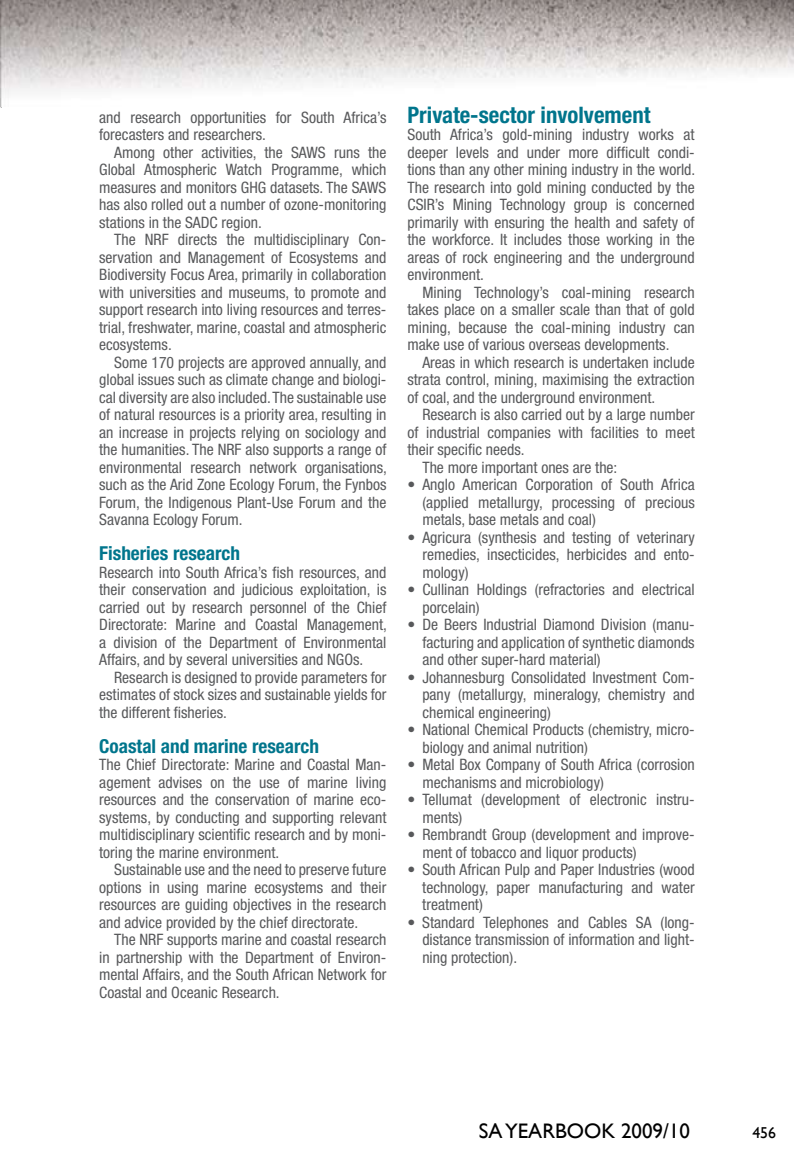
<style>
.page{position:relative;width:794px;height:1166px;background:#fff}
.page>*{position:absolute;margin:0;border:0;box-sizing:border-box;transform-origin:0 0}
.t1{font:700 condensed 22.75px "Helvetica Neue";color:#00758c}
.t2{font:21px "Gill Sans";color:#000}
.t3{font:700 condensed 19.25px "Helvetica Neue";color:#00758c}
.t4{font:condensed 15.75px/17.5px "Helvetica Neue";color:#58595b;text-align:justify}
.t5{font:15.75px "Gill Sans";color:#000}
</style>
<div class="page">
<img style="left:0;top:0;width:794px;height:107px">
<p class="t4" style="left:99px;top:108px;width:289px">and research opportunities for South Africa’s forecasters and researchers.</p>
<p class="t4" style="left:99px;top:143px;width:289px;text-indent:15px">Among other activities, the SAWS runs the Global Atmospheric Watch Programme, which measures and monitors GHG datasets. The SAWS has also rolled out a number of ozone-monitoring stations in the SADC region.</p>
<p class="t4" style="left:99px;top:231px;width:289px;text-indent:15px">The NRF directs the multidisciplinary Con&shy;servation and Management of Ecosystems and Biodiversity Focus Area, primarily in collaboration with universities and museums, to promote and support research into living resources and terres&shy;trial, freshwater, marine, coastal and atmospheric ecosystems.</p>
<p class="t4" style="left:99px;top:353px;width:289px;text-indent:15px">Some 170 projects are approved annually, and global issues such as climate change and biologi&shy;cal diversity are also included. The sustainable use of natural resources is a priority area, resulting in an increase in projects relying on sociology and the humanities. The NRF also supports a range of environmental research network organisations, such as the Arid Zone Ecology Forum, the Fynbos Forum, the Indigenous Plant-Use Forum and the Savanna Ecology Forum.</p>
<p class="t3" style="left:99px;top:542px;width:142px">Fisheries research</p>
<p class="t4" style="left:99px;top:563px;width:289px">Research into South Africa’s fish resources, and their conservation and judicious exploitation, is carried out by research personnel of the Chief Directorate: Marine and Coastal Management, a division of the Department of Environmental Affairs, and by several universities and NGOs.</p>
<p class="t4" style="left:99px;top:668px;width:289px;text-indent:15px">Research is designed to provide parameters for estimates of stock sizes and sustainable yields for the different fisheries.</p>
<p class="t3" style="left:99px;top:734px;width:221px">Coastal and marine research</p>
<p class="t4" style="left:99px;top:756px;width:289px">The Chief Directorate: Marine and Coastal Man&shy;agement advises on the use of marine living resources and the conservation of marine eco&shy;systems, by conducting and supporting relevant multidisciplinary scientific research and by moni&shy;toring the marine environment.</p>
<p class="t4" style="left:99px;top:861px;width:289px;text-indent:15px">Sustainable use and the need to preserve future options in using marine ecosystems and their resources are guiding objectives in the research and advice provided by the chief directorate.</p>
<p class="t4" style="left:99px;top:931px;width:289px;text-indent:15px">The NRF supports marine and coastal research in partnership with the Department of Environ&shy;mental Affairs, and the South African Network for Coastal and Oceanic Research.</p>
<h1 class="t1" style="left:407px;top:101px;width:244px">Private-sector involvement</h1>
<p class="t4" style="left:407px;top:126px;width:289px">South Africa’s gold-mining industry works at deeper levels and under more difficult condi&shy;tions than any other mining industry in the world.<br>The research into gold mining conducted by the CSIR’s Mining Technology group is concerned primarily with ensuring the health and safety of the workforce. It includes those working in the areas of rock engineering and the underground environment.</p>
<p class="t4" style="left:407px;top:283px;width:289px;text-indent:15px">Mining Technology’s coal-mining research takes place on a smaller scale than that of gold mining, because the coal-mining industry can make use of various overseas developments.</p>
<p class="t4" style="left:407px;top:353px;width:289px;text-indent:15px">Areas in which research is undertaken include strata control, mining, maximising the extraction of coal, and the underground environment.</p>
<p class="t4" style="left:422px;top:406px;width:274px">Research is also carried out by a large number</p>
<p class="t4" style="left:407px;top:423px;width:289px">of industrial companies with facilities to meet</p>
<p class="t4" style="left:407px;top:441px;width:119px">their specific needs.</p>
<p class="t4" style="left:422px;top:458px;width:196px">The more important ones are the:</p>
<p class="t4" style="left:422px;top:476px;width:274px;text-indent:-15px">• Anglo American Corporation of South Africa (applied metallurgy, processing of precious metals, base metals and coal)</p>
<p class="t4" style="left:422px;top:528px;width:274px;text-indent:-15px">• Agricura (synthesis and testing of veterinary remedies, insecticides, herbicides and ento&shy;mology)</p>
<p class="t4" style="left:422px;top:581px;width:274px;text-indent:-15px">• Cullinan Holdings (refractories and electrical porcelain)</p>
<p class="t4" style="left:422px;top:616px;width:274px;text-indent:-15px">• De Beers Industrial Diamond Division (manu&shy;facturing and application of synthetic diamonds and other super-hard material)</p>
<p class="t4" style="left:422px;top:668px;width:274px;text-indent:-15px">• Johannesburg Consolidated Investment Com&shy;pany (metallurgy, mineralogy, chemistry and chemical engineering)</p>
<p class="t4" style="left:422px;top:721px;width:274px;text-indent:-15px">• National Chemical Products (chemistry, micro&shy;biology and animal nutrition)</p>
<p class="t4" style="left:422px;top:756px;width:274px;text-indent:-15px">• Metal Box Company of South Africa (corrosion mechanisms and microbiology)</p>
<p class="t4" style="left:422px;top:791px;width:274px;text-indent:-15px">• Tellumat (development of electronic instru&shy;ments)</p>
<p class="t4" style="left:422px;top:826px;width:274px;text-indent:-15px">• Rembrandt Group (development and improve&shy;ment of tobacco and liquor products)</p>
<p class="t4" style="left:422px;top:861px;width:274px;text-indent:-15px">• South African Pulp and Paper Industries (wood technology, paper manufacturing and water treatment)</p>
<p class="t4" style="left:422px;top:913px;width:274px;text-indent:-15px">• Standard Telephones and Cables SA (long&shy;distance transmission of information and light&shy;ning protection).</p>
<h2 class="t2" style="left:479px;top:1119px;width:213px">SA YEARBOOK 2009/10</h2>
<p class="t5" style="left:752px;top:1123px;width:25px">456</p>
</div>
